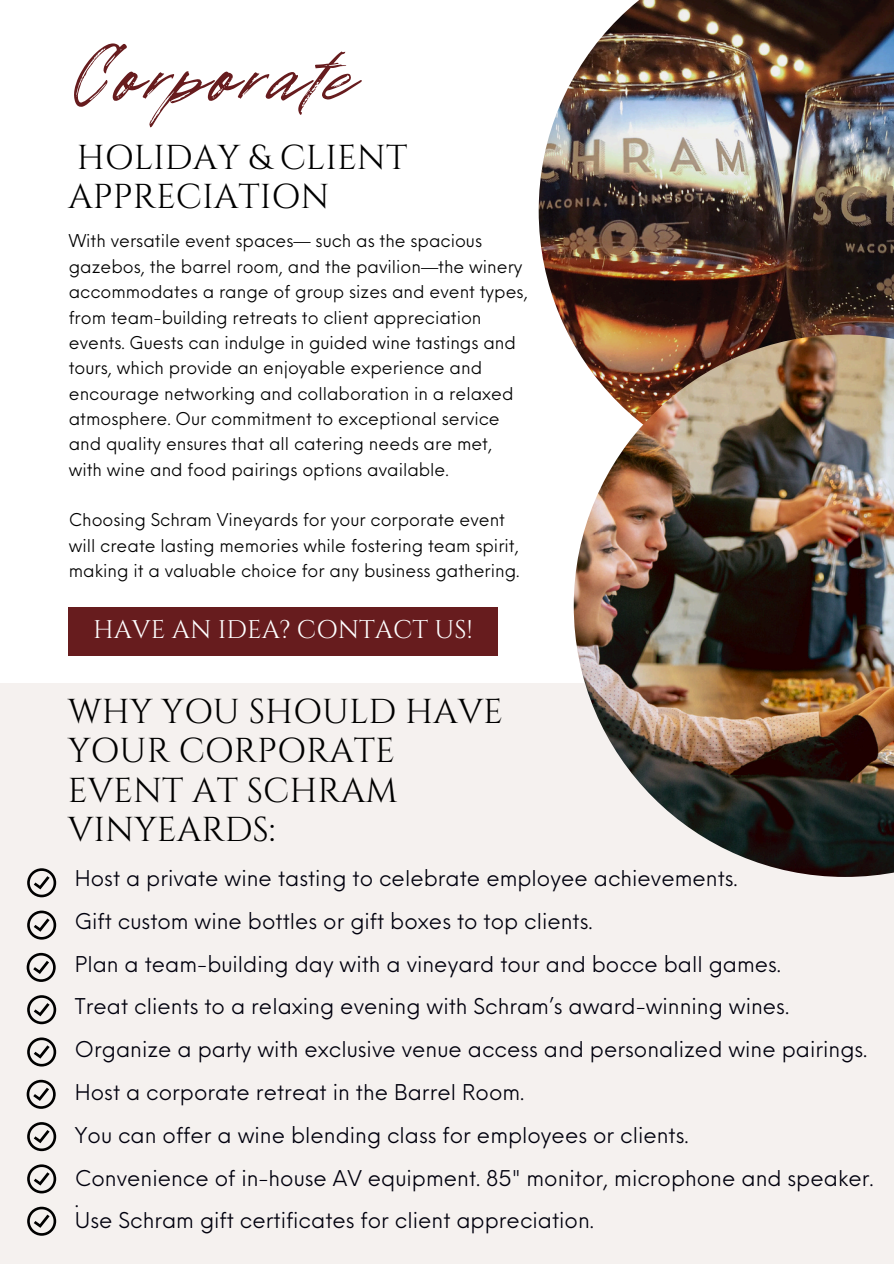
<style>
.page{position:relative;width:894px;height:1264px;background:#fff}
.page>*{position:absolute;margin:0;border:0;box-sizing:border-box;transform-origin:0 0}
.t1{font:117.6px "Disruptors Script";letter-spacing:.04em;color:#671c1e}
.t2{font:34.5px/39.3px "Cinzel";color:#000}
.t3{font:25.5px "Cinzel";color:#fff}
.t4{font:21.15px "Neue Einstellung";color:#00000d}
.t5{font:17.25px/25.3px "Neue Einstellung";color:#000}
</style>
<div class="page">
<div style="left:0;top:683px;width:893px;height:580px;background:#f5f1ef"></div>
<svg style="left:27px;top:868px;width:29px;height:29px"></svg>
<svg style="left:27px;top:910px;width:29px;height:29px"></svg>
<svg style="left:27px;top:952px;width:29px;height:29px"></svg>
<svg style="left:27px;top:995px;width:29px;height:29px"></svg>
<svg style="left:27px;top:1037px;width:29px;height:29px"></svg>
<div style="left:68px;top:607px;width:429px;height:49px;background:#671c1e"></div>
<img style="left:538px;top:0;width:355px;height:343px">
<img style="left:573px;top:334px;width:320px;height:543px">
<svg style="left:27px;top:1079px;width:29px;height:29px"></svg>
<svg style="left:27px;top:1206px;width:29px;height:29px"></svg>
<svg style="left:27px;top:1122px;width:29px;height:29px"></svg>
<svg style="left:27px;top:1164px;width:29px;height:29px"></svg>
<p class="t1" style="left:68px;top:0;width:283px">Corporate</p>
<h4 class="t2" style="left:68px;top:138px;width:340px">HOLIDAY &amp; CLIENT<br>APPRECIATION</h4>
<p class="t5" style="left:69px;top:227px;width:460px">With versatile event spaces— such as the spacious gazebos, the barrel room, and the pavilion—the winery accommodates a range of group sizes and event types, from team-building retreats to client appreciation events. Guests can indulge in guided wine tastings and tours, which provide an enjoyable experience and encourage networking and collaboration in a relaxed atmosphere. Our commitment to exceptional service and quality ensures that all catering needs are met, with wine and food pairings options available.</p>
<p class="t5" style="left:69px;top:505px;width:452px">Choosing Schram Vineyards for your corporate event will create lasting memories while fostering team spirit, making it a valuable choice for any business gathering.</p>
<h1 class="t3" style="left:93px;top:613px;width:381px">HAVE AN IDEA? CONTACT US!</h1>
<p class="t2" style="left:68px;top:692px;width:436px">WHY YOU SHOULD HAVE<br>YOUR CORPORATE<br>EVENT AT SCHRAM<br>VINYEARDS:</p>
<p class="t4" style="left:75px;top:859px;width:664px">Host a private wine tasting to celebrate employee achievements.</p>
<h2 class="t4" style="left:75px;top:902px;width:519px">Gift custom wine bottles or gift boxes to top clients.</h2>
<p class="t4" style="left:75px;top:945px;width:707px">Plan a team-building day with a vineyard tour and bocce ball games.</p>
<p class="t4" style="left:75px;top:987px;width:715px">Treat clients to a relaxing evening with Schram’s award-winning wines.</p>
<p class="t4" style="left:75px;top:1030px;width:793px">Organize a party with exclusive venue access and personalized wine pairings.</p>
<h3 class="t4" style="left:75px;top:1073px;width:451px">Host a corporate retreat in the Barrel Room.</h3>
<h2 class="t4" style="left:75px;top:1116px;width:615px">You can offer a wine blending class for employees or clients.</h2>
<p class="t4" style="left:75px;top:1158px;width:800px">Convenience of in-house AV equipment. 85" monitor, microphone and speaker.</p>
<p class="t4" style="left:75px;top:1180px;width:6px">.</p>
<p class="t4" style="left:75px;top:1201px;width:520px">Use Schram gift certificates for client appreciation.</p>
</div>
